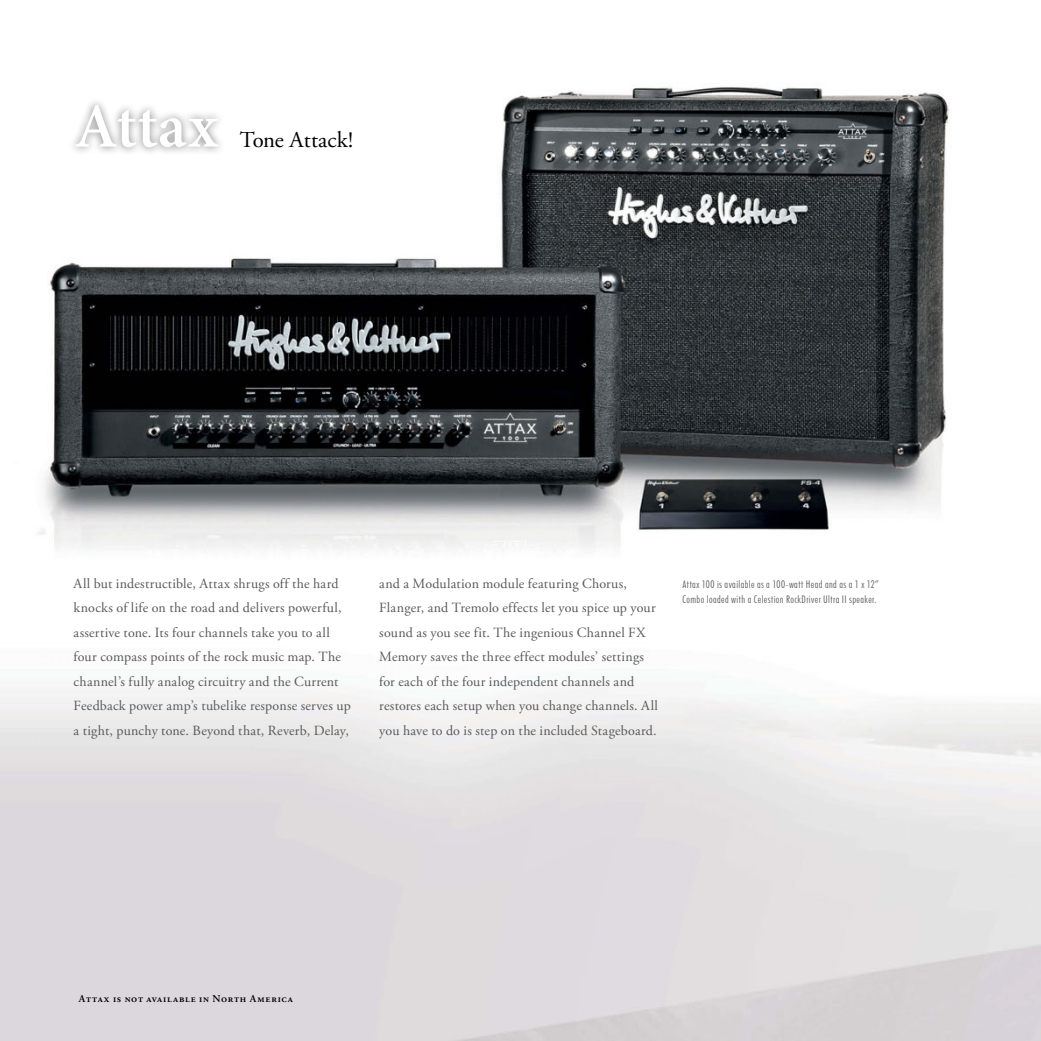
<style>
.page{position:relative;width:1041px;height:1041px;background:#fff}
.page>*{position:absolute;margin:0;border:0;box-sizing:border-box;transform-origin:0 0}
.t1{font:600 63px "Minion Pro";letter-spacing:.005em;color:#fff}
.t2{font:22.75px "Adobe Garamond Pro";color:#000}
.t3{font:14px/24.5px "Adobe Garamond Pro";letter-spacing:.015em;color:#58595b}
.t4{font:300 condensed 10.5px/14.9px "Futura BT";letter-spacing:.04em;color:#58595b}
.t5{font:600 10.5px "Adobe Garamond Pro";letter-spacing:.07em;color:#000}
</style>
<div class="page">
<img style="left:0;top:87px;width:1041px;height:954px">
<div style="left:66px;top:96px;width:160px;height:60px;background:#000;opacity:.5"></div>
<h1 class="t1" style="left:74px;top:89px;width:146px">Attax</h1>
<h2 class="t2" style="left:240px;top:126px;width:115px">Tone Attack!</h2>
<p class="t3" style="left:74px;top:571px;width:279px">All but indestructible, Attax shrugs off the hard knocks of life on the road and delivers powerful, assertive tone. Its four channels take you to all four compass points of the rock music map. The channel’s fully analog circuitry and the Current Feedback power amp’s tubelike response serves up a tight, punchy tone. Beyond that, Reverb, Delay,</p>
<p class="t3" style="left:379px;top:571px;width:280px">and a Modulation module featuring Chorus, Flanger, and Tremolo effects let you spice up your sound as you see fit. The ingenious Channel FX Memory saves the three effect modules’ settings for each of the four independent channels and restores each setup when you change channels. All you have to do is step on the included Stageboard.</p>
<p class="t4" style="left:682px;top:577px;width:198px">Attax 100 is available as a 100-watt Head and as a 1 x 12”<br>Combo loaded with a Celestion RockDriver Ultra II speaker.</p>
<p class="t5" style="left:79px;top:992px;width:216px">Attax is not available in North America</p>
</div>
